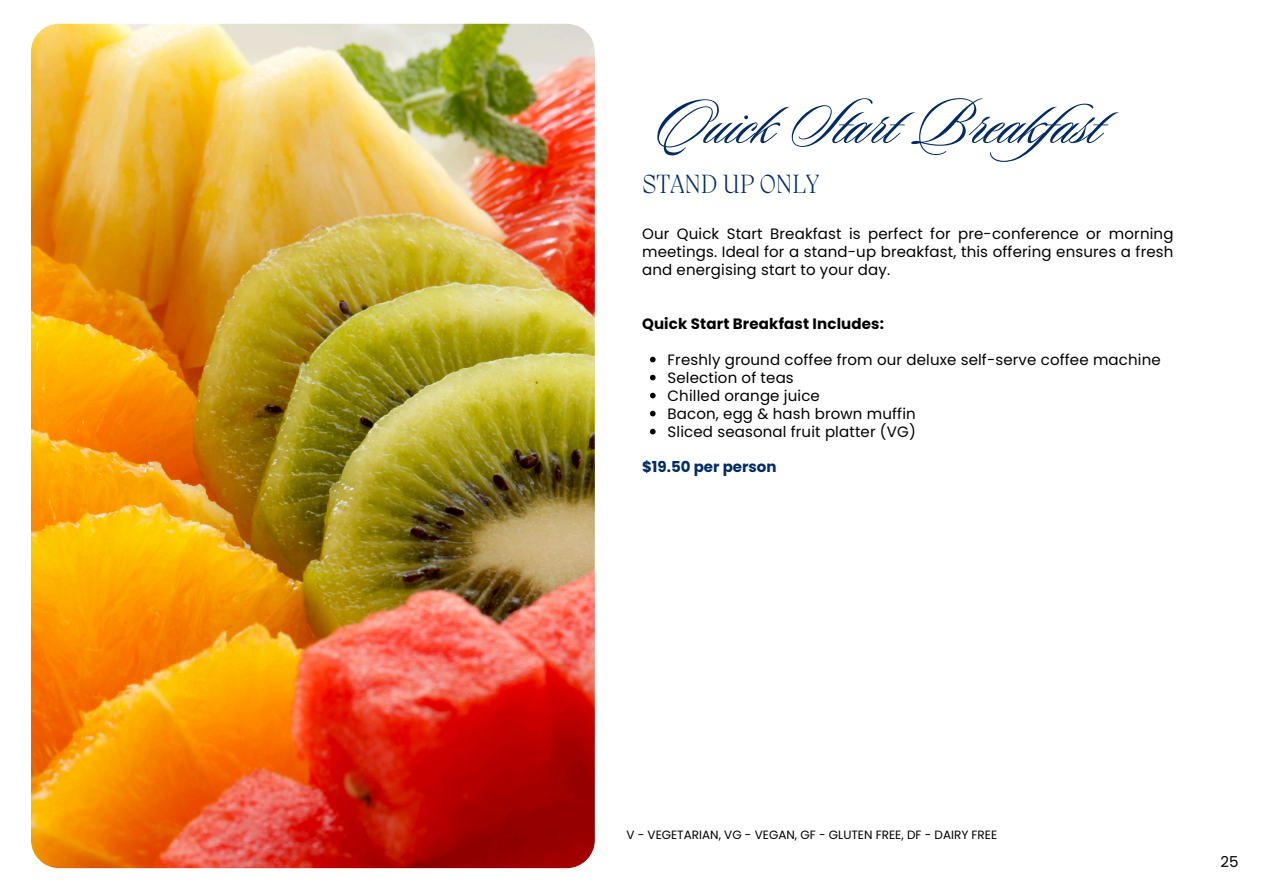
<style>
.page{position:relative;width:1263px;height:894px;background:#fff}
.page>*{position:absolute;margin:0;border:0;box-sizing:border-box;transform-origin:0 0}
.t1{font:67.5px "Sloop Script Pro";color:#002b64}
.t2{font:200 27px "Migra";color:#002b64}
.t3{font:15px/18px "Poppins";letter-spacing:.01em;color:#000;text-align:justify}
.t4{font:700 15px "Poppins";letter-spacing:.01em;color:#000}
.t5{font:700 15px "Poppins";color:#002b64}
.t6{font:12px "Poppins";color:#000}
</style>
<div class="page">
<img style="left:31px;top:24px;width:564px;height:843px;border-radius:28px">
<svg style="left:650px;top:356px;width:6px;height:6px"></svg>
<svg style="left:650px;top:374px;width:6px;height:6px"></svg>
<svg style="left:650px;top:392px;width:6px;height:6px"></svg>
<svg style="left:650px;top:410px;width:6px;height:6px"></svg>
<svg style="left:650px;top:428px;width:6px;height:6px"></svg>
<p class="t1" style="left:654px;top:88px;width:493px">Quick Start Breakfast</p>
<h1 class="t2" style="left:642px;top:170px;width:179px">STAND UP ONLY</h1>
<h2 class="t3" style="left:642px;top:224px;width:533px">Our Quick Start Breakfast is perfect for pre-conference or morning meetings. Ideal for a stand-up breakfast, this offering ensures a fresh and energising start to your day.</h2>
<h4 class="t4" style="left:642px;top:313px;width:243px">Quick Start Breakfast Includes:</h4>
<h3 class="t3" style="left:668px;top:350px;width:495px">Freshly ground coffee from our deluxe self-serve coffee machine</h3>
<p class="t3" style="left:668px;top:368px;width:128px">Selection of teas</p>
<p class="t3" style="left:668px;top:386px;width:154px">Chilled orange juice</p>
<p class="t3" style="left:668px;top:404px;width:250px">Bacon, egg &amp; hash brown muffin</p>
<p class="t3" style="left:668px;top:422px;width:250px">Sliced seasonal fruit platter (VG)</p>
<p class="t5" style="left:642px;top:456px;width:136px">$19.50 per person</p>
<p class="t6" style="left:626px;top:826px;width:372px">V - VEGETARIAN, VG - VEGAN, GF - GLUTEN FREE, DF - DAIRY FREE</p>
<p class="t3" style="left:1220px;top:852px;width:20px">25</p>
</div>
